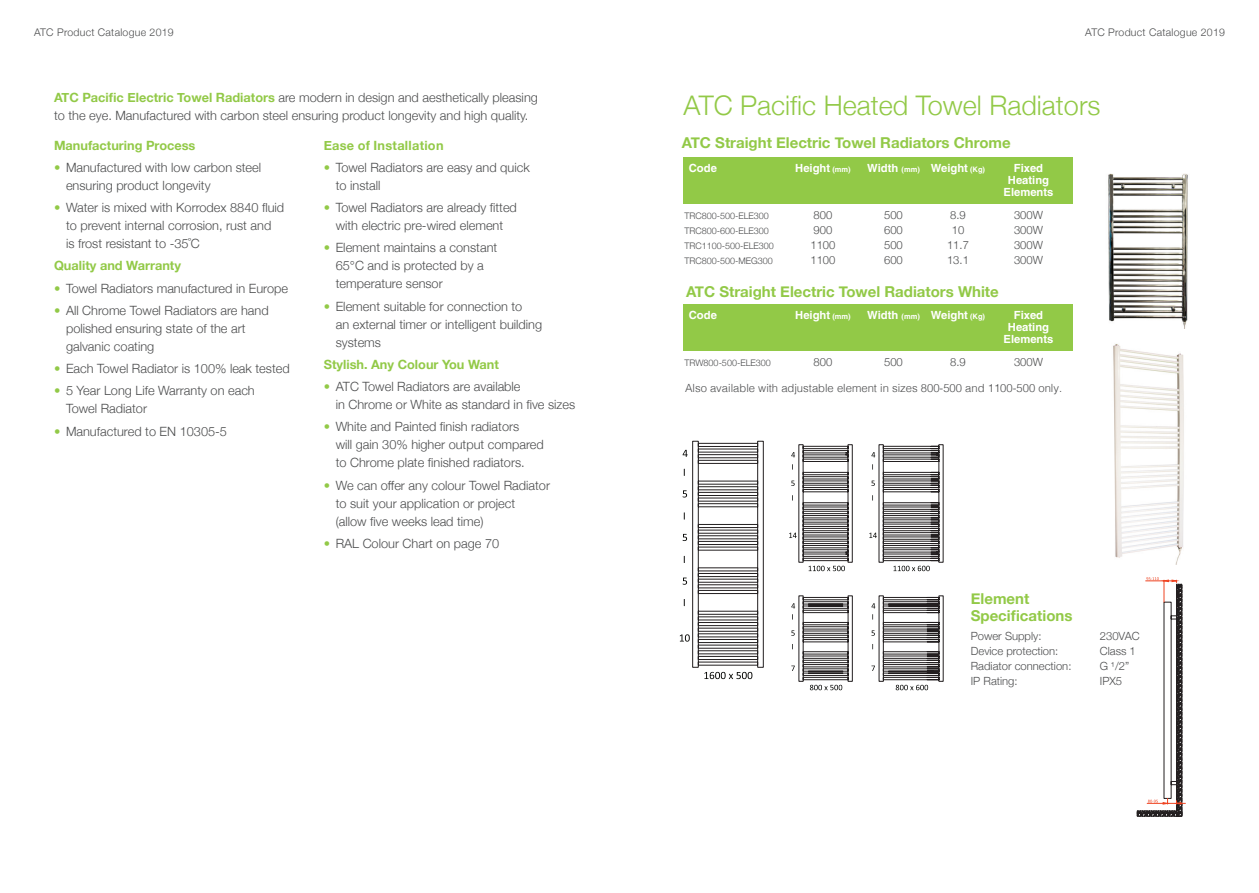
<style>
.page{position:relative;width:1259px;height:893px;background:#fff}
.page>*{position:absolute;margin:0;border:0;box-sizing:border-box;transform-origin:0 0}
.t1{font:300 27px "Helvetica Neue";color:#92c947}
.t2{font:700 15px/16.5px "Helvetica Neue";color:#92c947}
.t3{font:300 12.75px/18px "Helvetica Neue";color:#4b4c4d}
.t4{font:700 12.75px "Helvetica Neue";color:#92c947}
.t5{font:700 12.75px "Helvetica Neue";letter-spacing:.02em;color:#92c947}
.t6{font:300 11.25px "Helvetica Neue";color:#4b4c4d}
.t7{font:700 11.25px/12px "Helvetica";color:#fff;text-align:center}
.t8{font:300 11.25px "Helvetica";color:#4b4c4d}
.t9{font:300 10.5px "Helvetica Neue";letter-spacing:.025em;color:#4b4c4d}
.t10{font:300 9px "Helvetica Neue";color:#4b4c4d}
.s1{font-weight:700;color:#92c947}
.s2{color:#92c947}
.s3{font-size:7.5px}
</style>
<div class="page">
<img style="left:1108px;top:173px;width:80px;height:155px">
<img style="left:1113px;top:344px;width:71px;height:220px">
<svg style="left:1137px;top:577px;width:48px;height:240px"></svg>
<svg style="left:679px;top:440px;width:264px;height:250px"></svg>
<div style="left:683px;top:158px;width:389px;height:46px;background:#92c947"></div>
<div style="left:683px;top:305px;width:389px;height:46px;background:#92c947"></div>
<p class="t9" style="left:34px;top:23px;width:141px">ATC Product Catalogue 2019</p>
<p class="t9" style="left:1085px;top:23px;width:141px">ATC Product Catalogue 2019</p>
<p class="t3" style="left:54px;top:87px;width:485px"><span class="s1">ATC Pacific Electric Towel Radiators</span> are modern in design and aesthetically pleasing to the eye. Manufactured with carbon steel ensuring product longevity and high quality.</p>
<h1 class="t1" style="left:683px;top:84px;width:418px">ATC Pacific Heated Towel Radiators</h1>
<p class="t4" style="left:54px;top:135px;width:143px">Manufacturing Process</p>
<p class="t3" style="left:66px;top:157px;width:197px;text-indent:-12px"><span class="s2">•</span> Manufactured with low carbon steel ensuring product longevity</p>
<p class="t3" style="left:66px;top:198px;width:220px;text-indent:-12px"><span class="s2">•</span> Water is mixed with Korrodex 8840 fluid to prevent internal corrosion, rust and<br>is frost resistant to -35˚C</p>
<p class="t4" style="left:54px;top:256px;width:129px">Quality and Warranty</p>
<p class="t3" style="left:54px;top:278px;width:236px"><span class="s2">•</span> Towel Radiators manufactured in Europe</p>
<p class="t3" style="left:66px;top:300px;width:204px;text-indent:-12px"><span class="s2">•</span> All Chrome Towel Radiators are hand polished ensuring state of the art galvanic coating</p>
<p class="t3" style="left:54px;top:359px;width:237px"><span class="s2">•</span> Each Towel Radiator is 100% leak tested</p>
<p class="t3" style="left:66px;top:381px;width:190px;text-indent:-12px"><span class="s2">•</span> 5 Year Long Life Warranty on each<br>Towel Radiator</p>
<p class="t3" style="left:54px;top:421px;width:174px"><span class="s2">•</span> Manufactured to EN 10305-5</p>
<p class="t5" style="left:324px;top:135px;width:121px">Ease of Installation</p>
<p class="t3" style="left:336px;top:157px;width:195px;text-indent:-12px"><span class="s2">•</span> Towel Radiators are easy and quick to install</p>
<p class="t3" style="left:324px;top:198px;width:195px;text-align:center"><span class="s2">•</span> Towel Radiators are already fitted with electric pre-wired element</p>
<p class="t3" style="left:336px;top:238px;width:163px;text-indent:-12px"><span class="s2">•</span> Element maintains a constant<br>65°C and is protected by a temperature sensor</p>
<p class="t3" style="left:336px;top:296px;width:208px;text-indent:-12px"><span class="s2">•</span> Element suitable for connection to<br>an external timer or intelligent building systems</p>
<p class="t4" style="left:324px;top:354px;width:177px">Stylish. Any Colour You Want</p>
<p class="t3" style="left:336px;top:377px;width:241px;text-indent:-12px"><span class="s2">•</span> ATC Towel Radiators are available<br>in Chrome or White as standard in five sizes</p>
<p class="t3" style="left:336px;top:417px;width:210px;text-indent:-12px"><span class="s2">•</span> White and Painted finish radiators<br>will gain 30% higher output compared to Chrome plate finished radiators.</p>
<p class="t3" style="left:336px;top:475px;width:216px;text-indent:-12px"><span class="s2">•</span> We can offer any colour Towel Radiator to suit your application or project<br>(allow five weeks lead time)</p>
<p class="t3" style="left:324px;top:533px;width:177px"><span class="s2">•</span> RAL Colour Chart on page 70</p>
<p class="t2" style="left:682px;top:135px;width:330px">ATC Straight Electric Towel Radiators Chrome</p>
<p class="t7" style="left:689px;top:162px;width:30px">Code</p>
<p class="t7" style="left:795px;top:162px;width:57px">Height <span class="s3">(mm)</span></p>
<p class="t7" style="left:867px;top:162px;width:119px">Width <span class="s3">(mm)</span> Weight <span class="s3">(Kg)</span></p>
<p class="t7" style="left:1003px;top:162px;width:52px">Fixed<br>Heating<br>Elements</p>
<p class="t10" style="left:684px;top:209px;width:86px">TRC800-500-ELE300</p>
<p class="t6" style="left:813px;top:206px;width:20px">800</p>
<p class="t6" style="left:884px;top:206px;width:20px">500</p>
<p class="t6" style="left:950px;top:206px;width:17px">8.9</p>
<p class="t6" style="left:1014px;top:206px;width:30px">300W</p>
<p class="t10" style="left:684px;top:224px;width:86px">TRC800-600-ELE300</p>
<p class="t6" style="left:813px;top:221px;width:20px">900</p>
<p class="t6" style="left:884px;top:221px;width:20px">600</p>
<p class="t6" style="left:951px;top:221px;width:14px">10</p>
<p class="t6" style="left:1014px;top:221px;width:30px">300W</p>
<p class="t10" style="left:684px;top:239px;width:91px">TRC1100-500-ELE300</p>
<p class="t6" style="left:810px;top:236px;width:27px">1100</p>
<p class="t6" style="left:884px;top:236px;width:20px">500</p>
<p class="t6" style="left:947px;top:236px;width:23px">11.7</p>
<p class="t6" style="left:1014px;top:236px;width:30px">300W</p>
<p class="t10" style="left:684px;top:254px;width:90px">TRC800-500-MEG300</p>
<p class="t6" style="left:810px;top:251px;width:27px">1100</p>
<p class="t6" style="left:884px;top:251px;width:20px">600</p>
<p class="t6" style="left:947px;top:251px;width:23px">13.1</p>
<p class="t6" style="left:1014px;top:251px;width:30px">300W</p>
<p class="t2" style="left:686px;top:284px;width:314px">ATC Straight Electric Towel Radiators White</p>
<p class="t7" style="left:689px;top:309px;width:30px">Code</p>
<p class="t7" style="left:795px;top:309px;width:57px">Height <span class="s3">(mm)</span></p>
<p class="t7" style="left:867px;top:309px;width:119px">Width <span class="s3">(mm)</span> Weight <span class="s3">(Kg)</span></p>
<p class="t7" style="left:1003px;top:309px;width:52px">Fixed<br>Heating<br>Elements</p>
<p class="t10" style="left:684px;top:356px;width:88px">TRW800-500-ELE300</p>
<p class="t6" style="left:813px;top:353px;width:20px">800</p>
<p class="t6" style="left:884px;top:353px;width:20px">500</p>
<p class="t6" style="left:950px;top:353px;width:17px">8.9</p>
<p class="t6" style="left:1014px;top:353px;width:30px">300W</p>
<p class="t8" style="left:685px;top:378px;width:379px">Also available with adjustable element in sizes 800-500 and 1100-500 only.</p>
<p class="t2" style="left:970px;top:591px;width:103px">Element<br>Specifications</p>
<p class="t6" style="left:970px;top:627px;width:72px">Power Supply:</p>
<p class="t6" style="left:1099px;top:627px;width:41px">230VAC</p>
<p class="t6" style="left:970px;top:642px;width:89px">Device protection:</p>
<p class="t6" style="left:1099px;top:642px;width:38px">Class 1</p>
<p class="t6" style="left:970px;top:657px;width:102px">Radiator connection:</p>
<p class="t6" style="left:1099px;top:657px;width:31px">G ¹/2”</p>
<p class="t6" style="left:970px;top:672px;width:48px">IP Rating:</p>
<p class="t6" style="left:1099px;top:672px;width:24px">IPX5</p>
</div>
